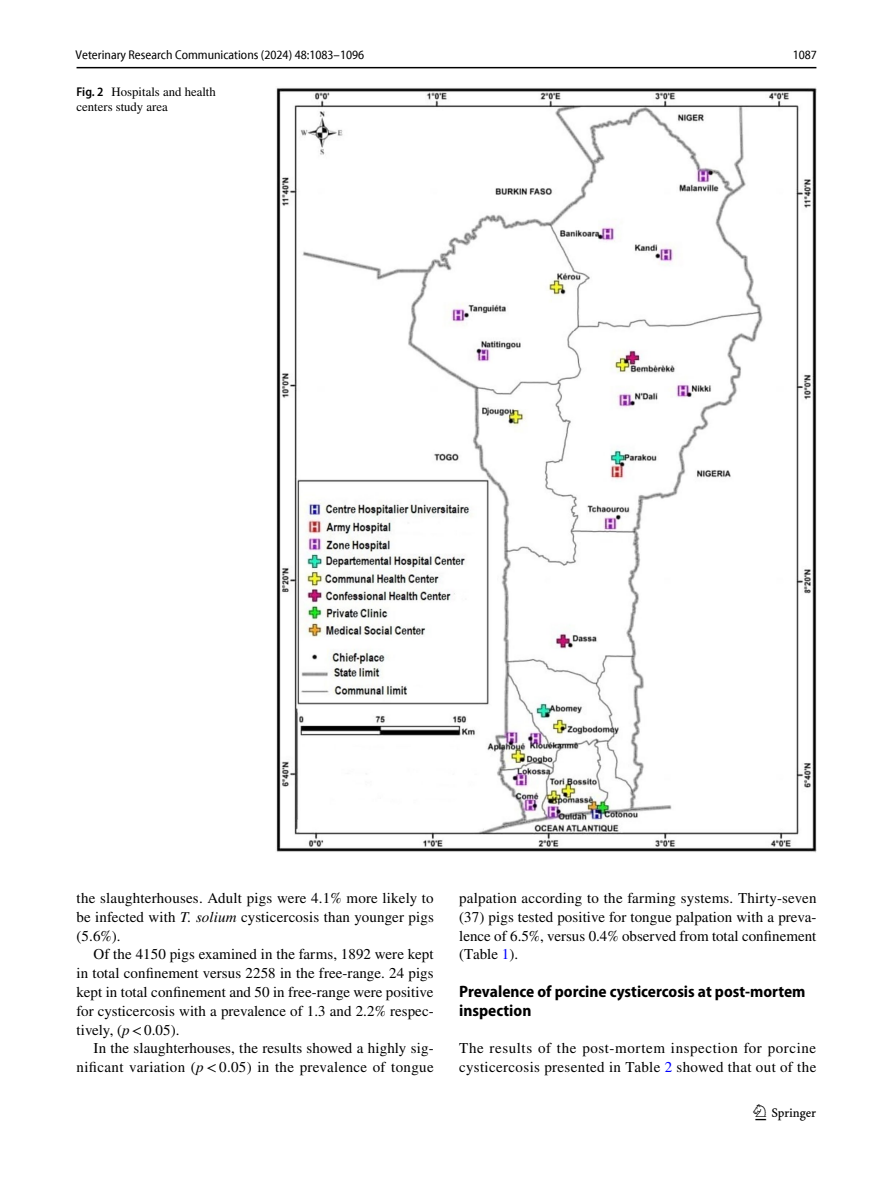
<style>
.page{position:relative;width:893px;height:1187px;background:#fff}
.page>*{position:absolute;margin:0;border:0;box-sizing:border-box;transform-origin:0 0}
.t1{font:22.5px "Springnew Regular 3";color:#000}
.t2{font:700 semi-condensed 16.5px/18.8px "Myriad Pro";color:#000}
.t3{font:15px/18.8px "STIX";letter-spacing:.01em;color:#000;text-align:justify}
.t4{font:15px/18.8px "STIX";letter-spacing:.03em;color:#000}
.t5{font:semi-condensed 12.75px "Myriad Pro Unic";color:#000}
.t6{font:12.75px/15px "STIX";color:#000}
.s1{font-family:"Myriad Pro";font-weight:600;font-stretch:semi-condensed}
.s2{font-style:italic}
.s3{color:#00f}
</style>
<div class="page">
<hr style="left:77px;top:67px;width:739px;height:1px;background:#000">
<img style="left:276px;top:87px;width:540px;height:765px">
<p class="t5" style="left:76px;top:50px;width:290px">Veterinary Research Communications (2024) 48:1083–1096</p>
<p class="t5" style="left:793px;top:50px;width:26px">1087</p>
<p class="t6" style="left:77px;top:85px;width:141px"><span class="s1">Fig. 2</span> Hospitals and health centers study area</p>
<p class="t3" style="left:77px;top:889px;width:359px">the slaughterhouses. Adult pigs were 4.1% more likely to be infected with <span class="s2">T. solium</span> cysticercosis than younger pigs (5.6%).</p>
<p class="t3" style="left:77px;top:946px;width:359px;text-indent:17px">Of the 4150 pigs examined in the farms, 1892 were kept in total confinement versus 2258 in the free-range. 24 pigs kept in total confinement and 50 in free-range were positive for cysticercosis with a prevalence of 1.3 and 2.2% respec&shy;tively, (<span class="s2">p</span>&lt;0.05).</p>
<p class="t3" style="left:77px;top:1039px;width:359px;text-align:right">In the slaughterhouses, the results showed a highly sig&shy;nificant variation (<span class="s2">p</span>&lt;0.05) in the prevalence of tongue</p>
<p class="t3" style="left:459px;top:889px;width:359px">palpation according to the farming systems. Thirty-seven (37) pigs tested positive for tongue palpation with a preva&shy;lence of 6.5%, versus 0.4% observed from total confinement (Table <span class="s3">1</span>).</p>
<p class="t2" style="left:459px;top:982px;width:348px">Prevalence of porcine cysticercosis at post‑mortem inspection</p>
<p class="t4" style="left:459px;top:1039px;width:359px">The results of the post-mortem inspection for porcine cysticercosis presented in Table <span class="s3">2</span> showed that out of the</p>
<h1 class="t1" style="left:755px;top:1104px;width:62px">1 3</h1>
</div>
